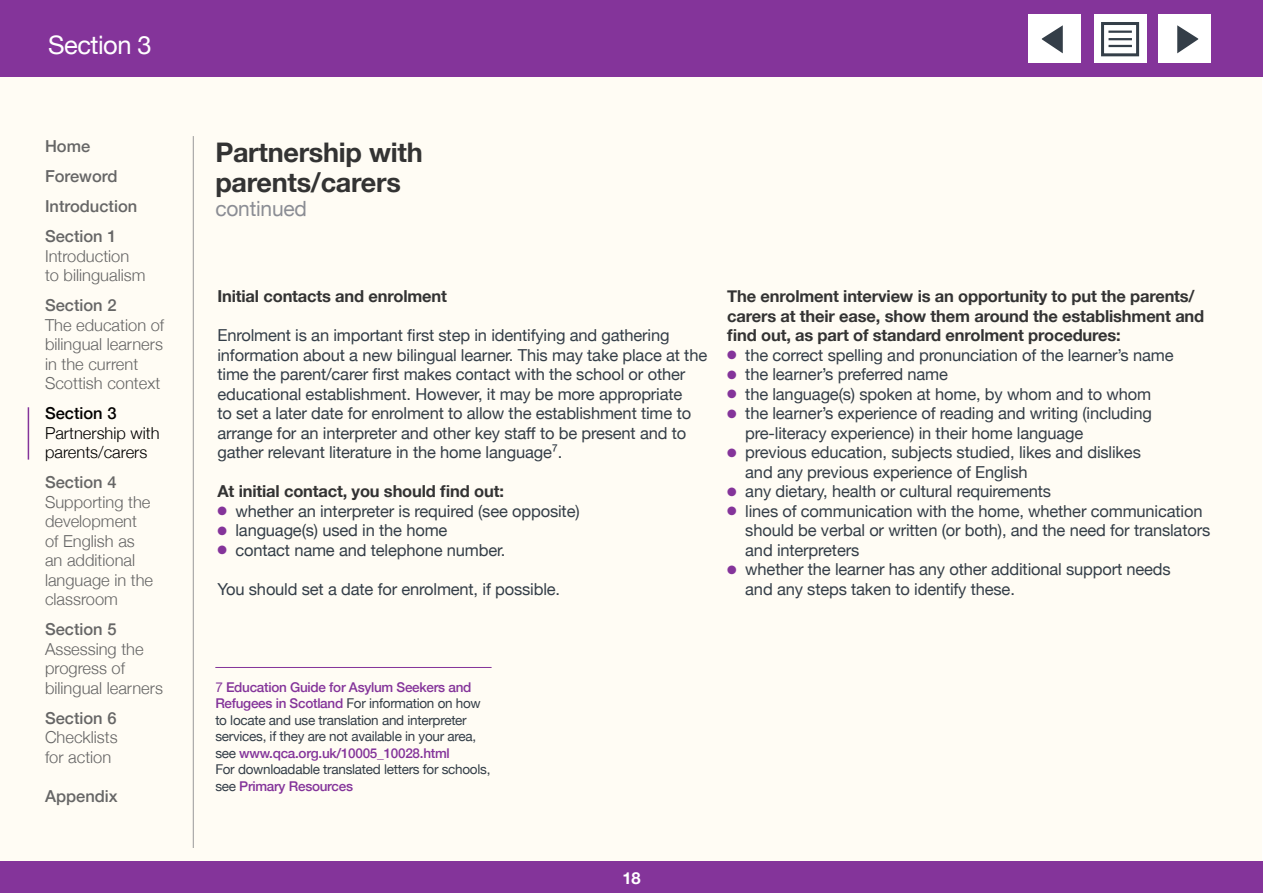
<style>
.page{position:relative;width:1263px;height:893px;background:#fff}
.page>*{position:absolute;margin:0;border:0;box-sizing:border-box;transform-origin:0 0}
.Heading{font:700 27px/30px "Helvetica Neue";letter-spacing:-.01em;color:#333}
.t1{font:25.5px "Helvetica Neue";letter-spacing:-.02em;color:#fff}
.t2{font:21px "Helvetica Neue";letter-spacing:-.01em;color:#8b8d94}
.t3{font:16.5px/19.5px "Helvetica Neue";letter-spacing:-.01em;color:#343e48}
.t4{font:300 16.5px/19.5px "Helvetica Neue";color:#666}
.t5{font:700 16.5px/19.5px "Helvetica Neue";letter-spacing:-.01em;color:#333}
.t6{font:500 16.5px "Helvetica Neue";color:#666}
.t7{font:300 16.5px/19.5px "Helvetica Neue";color:#000}
.t8{font:500 16.5px "Helvetica Neue";color:#000}
.t9{font:700 16.5px "Helvetica Neue";color:#fff}
.t10{font:13.5px/16.5px "Helvetica Neue";letter-spacing:-.02em;color:#343e48}
.s1{color:#84349a}
.s2{font-weight:500;color:#84349a}
</style>
<div class="page">
<div style="left:1px;top:1px;width:1261px;height:891px;background:#fffcf4"></div>
<hr style="left:193px;top:136px;width:1px;height:712px;background:#999">
<div style="left:0;top:0;width:1262px;height:77px;background:#84349a"></div>
<div style="left:1028px;top:15px;width:52px;height:48px;background:#fff"></div>
<svg style="left:1042px;top:25px;width:21px;height:28px"></svg>
<div style="left:1159px;top:15px;width:52px;height:48px;background:#fff"></div>
<svg style="left:1177px;top:25px;width:21px;height:28px"></svg>
<div style="left:0;top:861px;width:1263px;height:32px;background:#84349a"></div>
<hr style="left:215px;top:667px;width:277px;height:1px;background:#84349a">
<hr style="left:28px;top:407px;width:1px;height:53px;background:#84349a">
<div style="left:1094px;top:15px;width:52px;height:48px;background:#fff"></div>
<div style="left:1101px;top:22px;width:38px;height:34px;border:3px solid #343e48"></div>
<hr style="left:1108px;top:31px;width:24px;height:2px;background:#343e48">
<hr style="left:1108px;top:38px;width:24px;height:2px;background:#343e48">
<hr style="left:1108px;top:45px;width:24px;height:2px;background:#343e48">
<p class="t1" style="left:48px;top:27px;width:105px">Section 3</p>
<p class="t6" style="left:45px;top:133px;width:47px">Home</p>
<p class="t6" style="left:45px;top:163px;width:74px">Foreword</p>
<p class="t6" style="left:45px;top:193px;width:94px">Introduction</p>
<p class="t6" style="left:45px;top:223px;width:73px">Section 1</p>
<p class="t4" style="left:45px;top:245px;width:102px">Introduction to bilingualism</p>
<p class="t6" style="left:45px;top:292px;width:73px">Section 2</p>
<p class="t4" style="left:45px;top:314px;width:121px">The education of bilingual learners in the current<br>Scottish context</p>
<p class="t8" style="left:45px;top:400px;width:73px">Section 3</p>
<p class="t7" style="left:45px;top:422px;width:116px">Partnership with parents/carers</p>
<p class="t6" style="left:45px;top:469px;width:73px">Section 4</p>
<p class="t4" style="left:45px;top:491px;width:110px">Supporting the development of English as an additional language in the classroom</p>
<p class="t6" style="left:45px;top:616px;width:73px">Section 5</p>
<p class="t4" style="left:45px;top:638px;width:119px">Assessing the progress of bilingual learners</p>
<p class="t6" style="left:45px;top:704px;width:73px">Section 6</p>
<p class="t4" style="left:45px;top:726px;width:74px">Checklists for action</p>
<p class="t6" style="left:45px;top:782px;width:74px">Appendix</p>
<p class="Heading" style="left:215px;top:138px;width:209px">Partnership with parents/carers</p>
<p class="t2" style="left:215px;top:194px;width:93px">continued</p>
<p class="t5" style="left:217px;top:287px;width:231px">Initial contacts and enrolment</p>
<p class="t3" style="left:217px;top:327px;width:491px">Enrolment is an important first step in identifying and gathering information about a new bilingual learner. This may take place at the time the parent/carer first makes contact with the school or other educational establishment. However, it may be more appropriate<br>to set a later date for enrolment to allow the establishment time to arrange for an interpreter and other key staff to be present and to gather relevant literature in the home language⁷.</p>
<p class="t5" style="left:217px;top:482px;width:288px">At initial contact, you should find out:</p>
<p class="t3" style="left:217px;top:502px;width:364px"><span class="s1">●</span> whether an interpreter is required (see opposite)</p>
<p class="t3" style="left:217px;top:522px;width:231px"><span class="s1">●</span> language(s) used in the home</p>
<p class="t3" style="left:217px;top:541px;width:289px"><span class="s1">●</span> contact name and telephone number.</p>
<p class="t3" style="left:217px;top:580px;width:344px">You should set a date for enrolment, if possible.</p>
<p class="t5" style="left:727px;top:287px;width:478px">The enrolment interview is an opportunity to put the parents/ carers at their ease, show them around the establishment and find out, as part of standard enrolment procedures:</p>
<p class="t3" style="left:727px;top:346px;width:448px"><span class="s1">●</span> the correct spelling and pronunciation of the learner’s name</p>
<p class="t3" style="left:727px;top:366px;width:222px"><span class="s1">●</span> the learner’s preferred name</p>
<p class="t3" style="left:727px;top:385px;width:425px"><span class="s1">●</span> the language(s) spoken at home, by whom and to whom</p>
<p class="t3" style="left:745px;top:405px;width:408px;text-indent:-18px"><span class="s1">●</span> the learner’s experience of reading and writing (including pre-literacy experience) in their home language</p>
<p class="t3" style="left:745px;top:444px;width:397px;text-indent:-18px"><span class="s1">●</span> previous education, subjects studied, likes and dislikes and any previous experience of English</p>
<p class="t3" style="left:727px;top:483px;width:325px"><span class="s1">●</span> any dietary, health or cultural requirements</p>
<p class="t3" style="left:745px;top:502px;width:466px;text-indent:-18px"><span class="s1">●</span> lines of communication with the home, whether communication should be verbal or written (or both), and the need for translators and interpreters</p>
<p class="t3" style="left:745px;top:561px;width:427px;text-indent:-18px"><span class="s1">●</span> whether the learner has any other additional support needs and any steps taken to identify these.</p>
<p class="t10" style="left:215px;top:679px;width:277px"><span class="s1">7</span> <span class="s2">Education Guide for Asylum Seekers and Refugees in Scotland</span> For information on how to locate and use translation and interpreter services, if they are not available in your area, see <span class="s2">www.qca.org.uk/10005_10028.html<br></span>For downloadable translated letters for schools, see <span class="s2">Primary Resources</span></p>
<p class="t9" style="left:622px;top:865px;width:20px">18</p>
</div>
